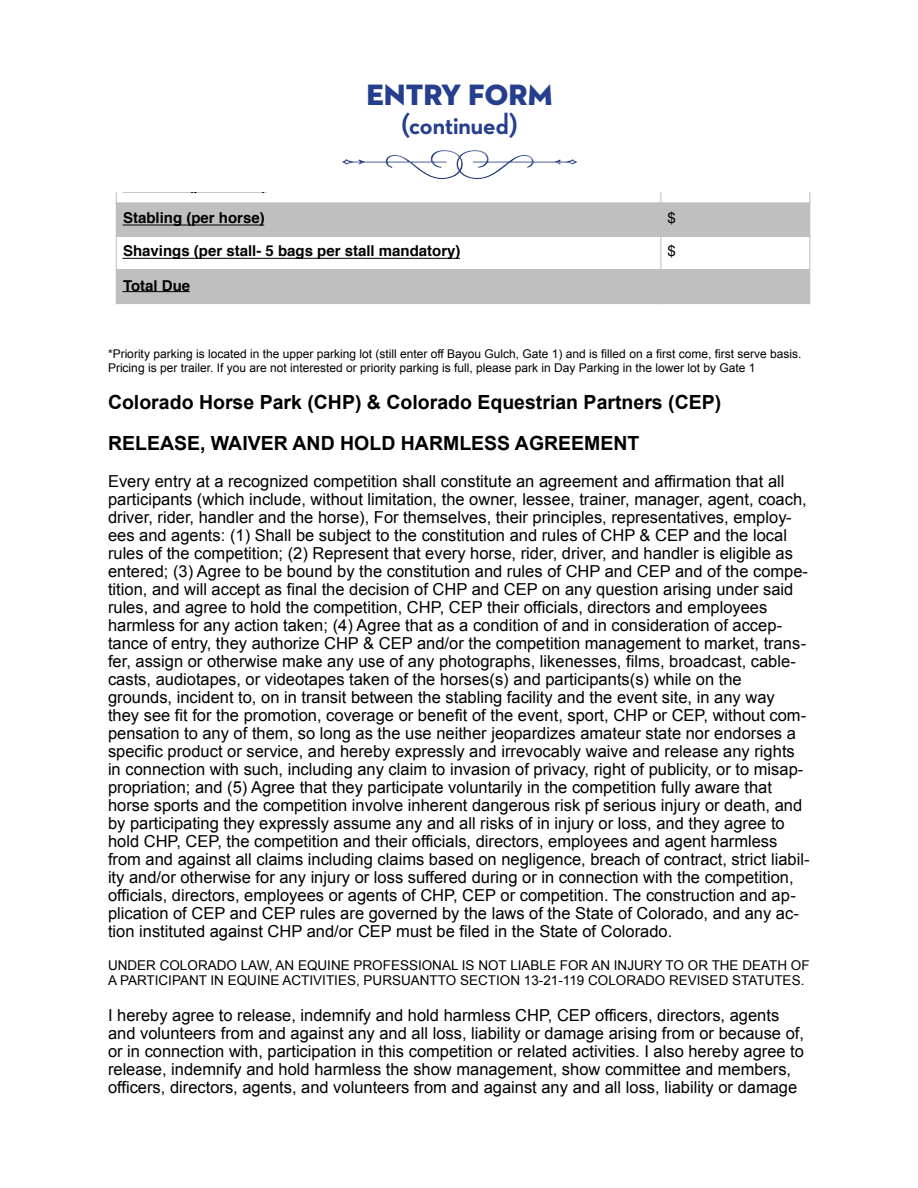
<style>
.page{position:relative;width:918px;height:1188px;background:#fff}
.page>*{position:absolute;margin:0;border:0;box-sizing:border-box;transform-origin:0 0}
.t1{font:700 30px "Neutraface 2 Display";color:#253f8e}
.t2{font:30px "Neutraface 2 Display Titling";color:#253f8e}
.t3{font:700 19.5px/40.5px "Arial";color:#000}
.t4{font:16.5px/18px "Arial";color:#000}
.t5{font:700 15px "Helvetica";color:#000}
.t6{font:15px "Helvetica";color:#000}
.t7{font:13.5px/15px "Arial";color:#000}
.t8{font:12px/13.5px "Arial";color:#000}
</style>
<div class="page">
<div style="left:116px;top:203px;width:545px;height:33px;background:#bfbfbf"></div>
<div style="left:661px;top:203px;width:149px;height:33px;background:#bfbfbf"></div>
<div style="left:116px;top:269px;width:545px;height:35px;background:#bfbfbf"></div>
<div style="left:661px;top:269px;width:149px;height:35px;background:#bfbfbf"></div>
<hr style="left:122px;top:192px;width:144px;height:1px;background:#000">
<hr style="left:122px;top:225px;width:142px;height:1px;background:#000">
<hr style="left:122px;top:258px;width:338px;height:1px;background:#000">
<hr style="left:122px;top:291px;width:68px;height:1px;background:#000">
<hr style="left:661px;top:192px;width:1px;height:112px;background:#bfbfbf">
<hr style="left:116px;top:236px;width:695px;height:1px;background:#bfbfbf">
<hr style="left:116px;top:192px;width:1px;height:112px;background:#bfbfbf">
<hr style="left:810px;top:192px;width:1px;height:112px;background:#bfbfbf">
<div style="left:341px;top:150px;width:238px;height:31px;background:#231f20;opacity:.75"></div>
<p class="t2" style="left:367px;top:76px;width:188px">ENTRY FORM</p>
<p class="t1" style="left:401px;top:107px;width:118px">(continued)</p>
<p class="t5" style="left:123px;top:206px;width:143px">Stabling (per horse)</p>
<p class="t6" style="left:668px;top:207px;width:10px">$</p>
<p class="t5" style="left:123px;top:239px;width:339px">Shavings (per stall- 5 bags per stall mandatory)</p>
<p class="t6" style="left:668px;top:240px;width:10px">$</p>
<p class="t5" style="left:123px;top:273px;width:69px">Total Due</p>
<p class="t8" style="left:108px;top:348px;width:695px">*Priority parking is located in the upper parking lot (still enter off Bayou Gulch, Gate 1) and is filled on a first come, first serve basis.<br>Pricing is per trailer. If you are not interested or priority parking is full, please park in Day Parking in the lower lot by Gate 1</p>
<p class="t3" style="left:108px;top:383px;width:615px">Colorado Horse Park (CHP) &amp; Colorado Equestrian Partners (CEP)<br>RELEASE, WAIVER AND HOLD HARMLESS AGREEMENT</p>
<p class="t4" style="left:108px;top:473px;width:703px">Every entry at a recognized competition shall constitute an agreement and affirmation that all participants (which include, without limitation, the owner, lessee, trainer, manager, agent, coach, driver, rider, handler and the horse), For themselves, their principles, representatives, employ&shy;ees and agents: (1) Shall be subject to the constitution and rules of CHP &amp; CEP and the local rules of the competition; (2) Represent that every horse, rider, driver, and handler is eligible as entered; (3) Agree to be bound by the constitution and rules of CHP and CEP and of the compe&shy;tition, and will accept as final the decision of CHP and CEP on any question arising under said rules, and agree to hold the competition, CHP, CEP their officials, directors and employees harmless for any action taken; (4) Agree that as a condition of and in consideration of accep&shy;tance of entry, they authorize CHP &amp; CEP and/or the competition management to market, trans&shy;fer, assign or otherwise make any use of any photographs, likenesses, films, broadcast, cable&shy;casts, audiotapes, or videotapes taken of the horses(s) and participants(s) while on the grounds, incident to, on in transit between the stabling facility and the event site, in any way they see fit for the promotion, coverage or benefit of the event, sport, CHP or CEP, without com&shy;pensation to any of them, so long as the use neither jeopardizes amateur state nor endorses a specific product or service, and hereby expressly and irrevocably waive and release any rights in connection with such, including any claim to invasion of privacy, right of publicity, or to misap&shy;propriation; and (5) Agree that they participate voluntarily in the competition fully aware that horse sports and the competition involve inherent dangerous risk pf serious injury or death, and by participating they expressly assume any and all risks of in injury or loss, and they agree to hold CHP, CEP, the competition and their officials, directors, employees and agent harmless from and against all claims including claims based on negligence, breach of contract, strict liabil&shy;ity and/or otherwise for any injury or loss suffered during or in connection with the competition, officials, directors, employees or agents of CHP, CEP or competition. The construction and ap&shy;plication of CEP and CEP rules are governed by the laws of the State of Colorado, and any ac&shy;tion instituted against CHP and/or CEP must be filed in the State of Colorado.</p>
<p class="t7" style="left:108px;top:958px;width:703px">UNDER COLORADO LAW, AN EQUINE PROFESSIONAL IS NOT LIABLE FOR AN INJURY TO OR THE DEATH OF<br>A PARTICIPANT IN EQUINE ACTIVITIES, PURSUANTTO SECTION 13-21-119 COLORADO REVISED STATUTES.</p>
<p class="t4" style="left:108px;top:1007px;width:698px">I hereby agree to release, indemnify and hold harmless CHP, CEP officers, directors, agents and volunteers from and against any and all loss, liability or damage arising from or because of, or in connection with, participation in this competition or related activities. I also hereby agree to release, indemnify and hold harmless the show management, show committee and members, officers, directors, agents, and volunteers from and against any and all loss, liability or damage</p>
</div>
